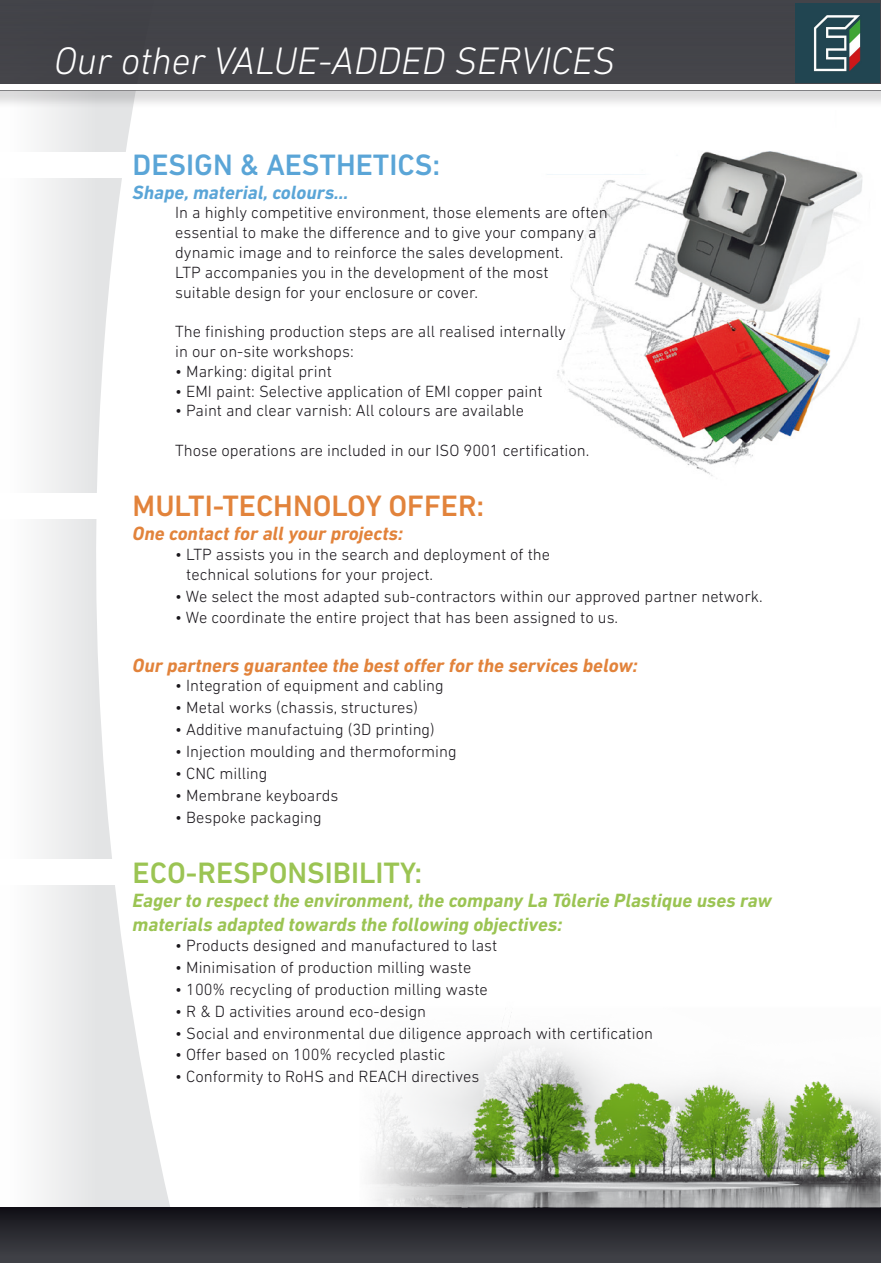
<style>
.page{position:relative;width:881px;height:1263px;background:#fff}
.page>*{position:absolute;margin:0;border:0;box-sizing:border-box;transform-origin:0 0}
.t1{font:italic 300 39px "DIN Next LT Pro";color:#fff}
.t2{font:500 30px "DIN Next LT Pro";color:#e2833b}
.t3{font:500 30px "DIN Next LT Pro";color:#9bc453}
.t4{font:500 30px "DIN Next LT Pro";color:#5aa5d7}
.t5{font:italic 700 19.5px/24px "DIN Next LT Pro";color:#9bc453}
.t6{font:italic 700 19.5px "DIN Next LT Pro";color:#e2833b}
.t7{font:italic 700 19.5px "DIN Next LT Pro";color:#5aa5d7}
.t8{font:300 16.5px/19.8px "DIN Next LT Pro";color:#1a171c}
</style>
<div class="page">
<svg style="left:0;top:109px;width:172px;height:1099px"></svg>
<div style="left:0;top:0;width:880px;height:109px;background:#1a171c;opacity:.15"></div>
<div style="left:0;top:0;width:880px;height:89px;background:#434349"></div>
<div style="left:0;top:1208px;width:880px;height:55px;background:linear-gradient(to bottom,#121117,#45464b)"></div>
<div style="left:0;top:84px;width:880px;height:6px;background:#fff"></div>
<img style="left:163px;top:968px;width:717px;height:239px">
<img style="left:547px;top:151px;width:316px;height:325px">
<div style="left:0;top:152px;width:248px;height:26px;background:#fff"></div>
<div style="left:0;top:493px;width:248px;height:26px;background:#fff"></div>
<div style="left:0;top:859px;width:248px;height:25px;background:#fff"></div>
<img style="left:795px;top:3px;width:84px;height:80px">
<h1 class="t1" style="left:54px;top:38px;width:562px">Our other VALUE-ADDED SERVICES</h1>
<h2 class="t4" style="left:133px;top:147px;width:309px">DESIGN &amp; AESTHETICS:</h2>
<p class="t7" style="left:133px;top:180px;width:217px">Shape, material, colours…</p>
<p class="t8" style="left:175px;top:203px;width:434px">In a highly competitive environment, those elements are often essential to make the difference and to give your company a dynamic image and to reinforce the sales development.<br>LTP accompanies you in the development of the most suitable design for your enclosure or cover.</p>
<p class="t8" style="left:175px;top:321px;width:392px">The finishing production steps are all realised internally in our on-site workshops:</p>
<p class="t8" style="left:175px;top:361px;width:158px">• Marking: digital print</p>
<p class="t8" style="left:175px;top:381px;width:369px">• EMI paint: Selective application of EMI copper paint</p>
<p class="t8" style="left:175px;top:401px;width:350px">• Paint and clear varnish: All colours are available</p>
<p class="t8" style="left:175px;top:440px;width:415px">Those operations are included in our ISO 9001 certification.</p>
<h2 class="t2" style="left:133px;top:488px;width:353px">MULTI-TECHNOLOY OFFER:</h2>
<p class="t6" style="left:133px;top:522px;width:271px">One contact for all your projects:</p>
<p class="t8" style="left:186px;top:544px;width:365px;text-indent:-11px">• LTP assists you in the search and deployment of the technical solutions for your project.</p>
<p class="t8" style="left:175px;top:586px;width:588px">• We select the most adapted sub-contractors within our approved partner network.</p>
<p class="t8" style="left:175px;top:608px;width:444px">• We coordinate the entire project that has been assigned to us.</p>
<p class="t6" style="left:133px;top:653px;width:506px">Our partners guarantee the best offer for the services below:</p>
<p class="t8" style="left:175px;top:676px;width:270px">• Integration of equipment and cabling</p>
<p class="t8" style="left:175px;top:698px;width:244px">• Metal works (chassis, structures)</p>
<p class="t8" style="left:175px;top:719px;width:261px">• Additive manufactuing (3D printing)</p>
<p class="t8" style="left:175px;top:741px;width:283px">• Injection moulding and thermoforming</p>
<p class="t8" style="left:175px;top:763px;width:94px">• CNC milling</p>
<p class="t8" style="left:175px;top:785px;width:165px">• Membrane keyboards</p>
<p class="t8" style="left:175px;top:807px;width:148px">• Bespoke packaging</p>
<h2 class="t3" style="left:133px;top:855px;width:291px">ECO-RESPONSIBILITY:</h2>
<p class="t5" style="left:133px;top:888px;width:640px">Eager to respect the environment, the company La Tôlerie Plastique uses raw materials adapted towards the following objectives:</p>
<p class="t8" style="left:175px;top:935px;width:323px">• Products designed and manufactured to last</p>
<p class="t8" style="left:175px;top:957px;width:297px">• Minimisation of production milling waste</p>
<p class="t8" style="left:175px;top:979px;width:314px">• 100% recycling of production milling waste</p>
<p class="t8" style="left:175px;top:1001px;width:252px">• R &amp; D activities around eco-design</p>
<p class="t8" style="left:175px;top:1023px;width:479px">• Social and environmental due diligence approach with certification</p>
<p class="t8" style="left:175px;top:1045px;width:272px">• Offer based on 100% recycled plastic</p>
<p class="t8" style="left:175px;top:1067px;width:305px">• Conformity to RoHS and REACH directives</p>
</div>
